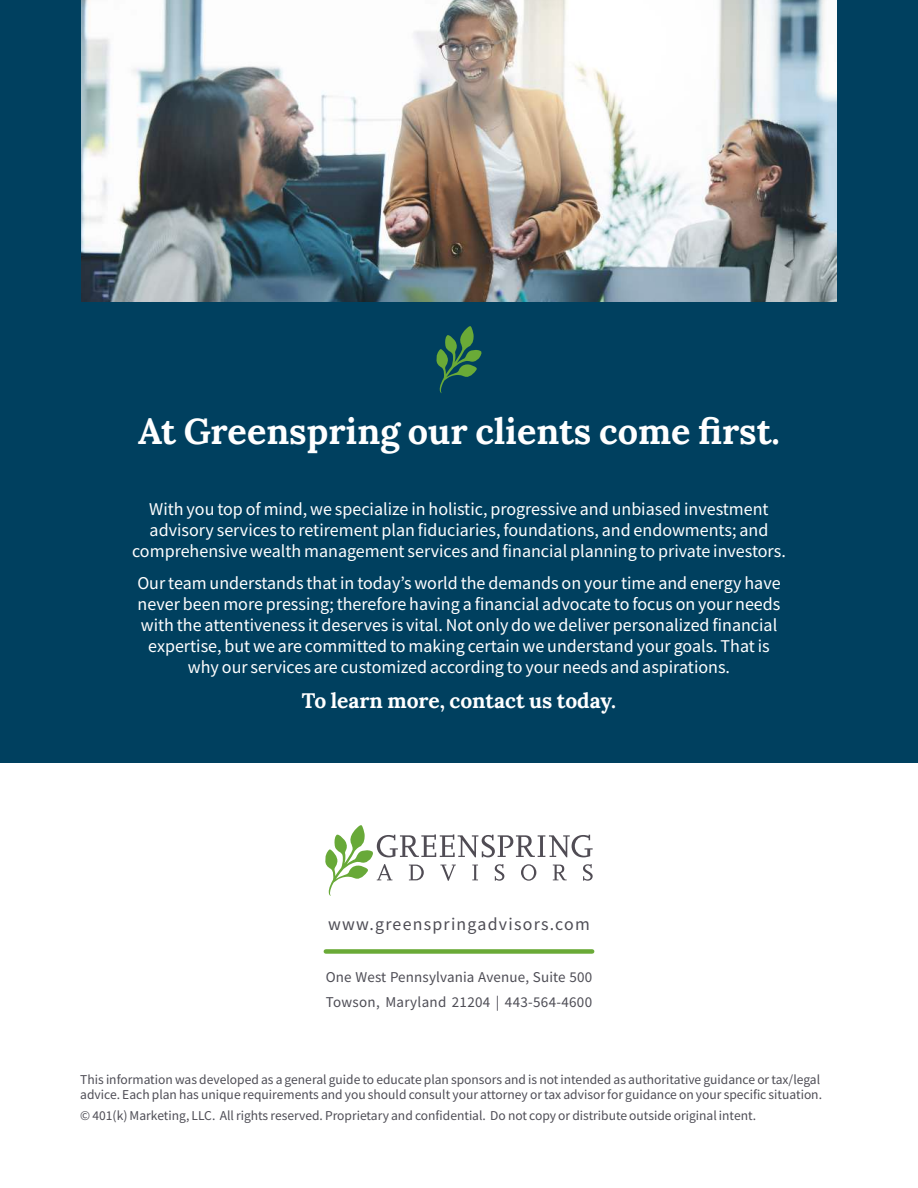
<style>
.page{position:relative;width:918px;height:1188px;background:#fff}
.page>*{position:absolute;margin:0;border:0;box-sizing:border-box;transform-origin:0 0}
.t1{font:700 36px "Lora";color:#fff}
.t2{font:700 21px "Lora";color:#fff}
.t3{font:18px/21px "Source Sans Pro";color:#fff;text-align:center}
.t4{font:17.85px "Source Sans Pro";letter-spacing:.07em;color:#4e4d55}
.t5{font:15px/25.2px "Source Sans Pro";letter-spacing:.01em;color:#4e4d55}
.t6{font:13.5px/15px "Source Sans Pro";color:#4e4d55}
</style>
<div class="page">
<div style="left:0;top:0;width:918px;height:762px;background:#00405f"></div>
<img style="left:81px;top:0;width:756px;height:302px">
<svg style="left:325px;top:825px;width:268px;height:71px"></svg>
<div style="left:326px;top:949px;width:266px;height:5px;background:#6aaa37"></div>
<svg style="left:436px;top:326px;width:46px;height:67px"></svg>
<h1 class="t1" style="left:138px;top:404px;width:643px">At Greenspring our clients come first.</h1>
<p class="t3" style="left:132px;top:500px;width:655px">With you top of mind, we specialize in holistic, progressive and unbiased investment advisory services to retirement plan fiduciaries, foundations, and endowments; and comprehensive wealth management services and financial planning to private investors.</p>
<p class="t3" style="left:137px;top:572px;width:645px">Our team understands that in today’s world the demands on your time and energy have never been more pressing; therefore having a financial advocate to focus on your needs with the attentiveness it deserves is vital. Not only do we deliver personalized financial expertise, but we are committed to making certain we understand your goals. That is why our services are customized according to your needs and aspirations.</p>
<p class="t2" style="left:302px;top:684px;width:316px">To learn more, contact us today.</p>
<p class="t4" style="left:328px;top:916px;width:263px">www.greenspringadvisors.com</p>
<p class="t5" style="left:326px;top:966px;width:268px">One West Pennsylvania Avenue, Suite 500<br>Towson, Maryland 21204 | 443-564-4600</p>
<p class="t6" style="left:80px;top:1073px;width:743px">This information was developed as a general guide to educate plan sponsors and is not intended as authoritative guidance or tax/legal advice. Each plan has unique requirements and you should consult your attorney or tax advisor for guidance on your specific situation.</p>
<p class="t6" style="left:80px;top:1108px;width:677px">© 401(k) Marketing, LLC. All rights reserved. Proprietary and confidential. Do not copy or distribute outside original intent.</p>
</div>
